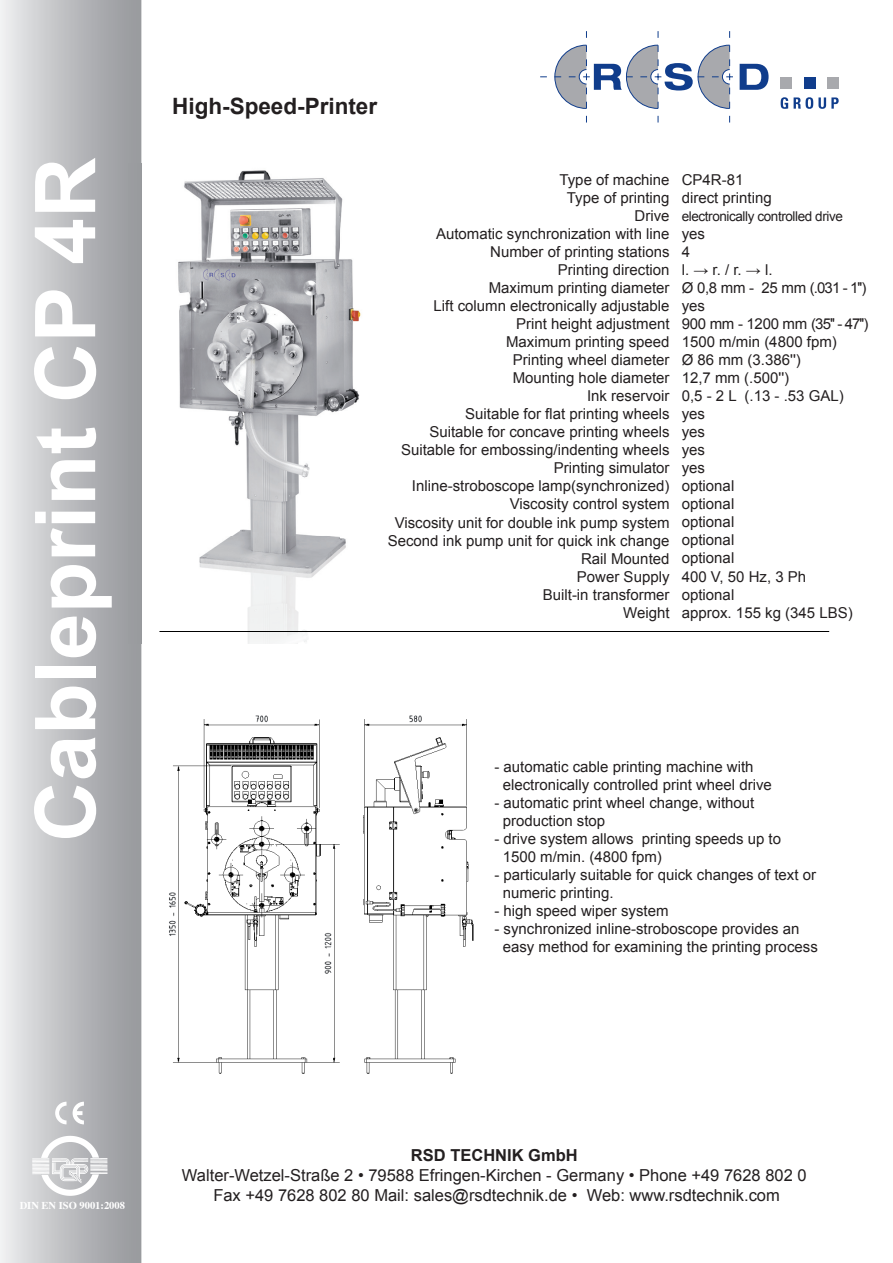
<style>
.page{position:relative;width:893px;height:1263px;background:#fff}
.page>*{position:absolute;margin:0;border:0;box-sizing:border-box;transform-origin:0 0}
.t1{font:700 84px "Arial";color:#fff}
.t2{font:700 22.5px "Arial";color:#231f20}
.t3{font:16.5px/19.8px "Arial";color:#231f20;text-align:center}
.t4{font:700 16.5px "Arial";color:#231f20}
.t5{font:15px/18px "Arial";color:#231f20}
.t6{font:13.5px "Arial";letter-spacing:-.03em;color:#231f20}
.t7{font:700 10.5px "Times";color:#fff}
</style>
<div class="page">
<img style="left:141px;top:163px;width:220px;height:480px">
<svg style="left:0;top:0;width:141px;height:1263px;background:#bebfc2"></svg>
<hr style="left:159px;top:631px;width:670px;height:1px;background:#000">
<img style="left:169px;top:715px;width:305px;height:359px">
<svg style="left:781px;top:97px;width:7px;height:12px"></svg>
<svg style="left:794px;top:97px;width:45px;height:12px"></svg>
<svg style="left:740px;top:64px;width:29px;height:26px"></svg>
<svg style="left:554px;top:45px;width:179px;height:64px"></svg>
<div style="left:780px;top:77px;width:12px;height:11px;background:#a8a9ad"></div>
<div style="left:804px;top:77px;width:11px;height:11px;background:#103d8c"></div>
<div style="left:827px;top:77px;width:12px;height:11px;background:#a8a9ad"></div>
<svg style="left:32px;top:1136px;width:75px;height:60px"></svg>
<svg style="left:55px;top:1102px;width:12px;height:22px"></svg>
<svg style="left:73px;top:1102px;width:11px;height:22px"></svg>
<h1 class="t1" style="left:10px;top:842px;width:686px;rotate:-90deg">Cableprint CP 4R</h1>
<h2 class="t2" style="left:172px;top:91px;width:207px">High-Speed-Printer</h2>
<p class="t5" style="left:388px;top:171px;width:283px;text-align:right">Type of machine<br>Type of printing<br>Drive<br>Automatic synchronization with line<br>Number of printing stations<br>Printing direction<br>Maximum printing diameter<br>Lift column electronically adjustable<br>Print height adjustment<br>Maximum printing speed<br>Printing wheel diameter<br>Mounting hole diameter<br>Ink reservoir<br>Suitable for flat printing wheels<br>Suitable for concave printing wheels<br>Suitable for embossing/indenting wheels<br>Printing simulator<br>Inline-stroboscope lamp(synchronized)<br>Viscosity control system<br>Viscosity unit for double ink pump system<br>Second ink pump unit for quick ink change<br>Rail Mounted<br>Power Supply<br>Built-in transformer<br>Weight</p>
<p class="t5" style="left:682px;top:171px;width:92px">CP4R-81 direct printing</p>
<p class="t6" style="left:682px;top:208px;width:163px">electronically controlled drive</p>
<p class="t5" style="left:682px;top:225px;width:188px">yes<br>4<br>l. → r. / r. → l.<br>Ø 0,8 mm - 25 mm (.031 - 1'') yes<br>900 mm - 1200 mm (35'' - 47'')<br>1500 m/min (4800 fpm)<br>Ø 86 mm (3.386'')<br>12,7 mm (.500'')<br>0,5 - 2 L (.13 - .53 GAL) yes<br>yes<br>yes<br>yes<br>optional<br>optional<br>optional<br>optional<br>optional<br>400 V, 50 Hz, 3 Ph<br>optional<br>approx. 155 kg (345 LBS)</p>
<p class="t5" style="left:503px;top:758px;width:271px;text-indent:-8px">- automatic cable printing machine with electronically controlled print wheel drive</p>
<p class="t5" style="left:503px;top:794px;width:253px;text-indent:-8px">- automatic print wheel change, without production stop</p>
<p class="t5" style="left:503px;top:830px;width:280px;text-indent:-8px">- drive system allows printing speeds up to<br>1500 m/min. (4800 fpm)</p>
<p class="t5" style="left:503px;top:866px;width:315px;text-indent:-8px">- particularly suitable for quick changes of text or numeric printing.</p>
<p class="t5" style="left:494px;top:902px;width:176px">- high speed wiper system</p>
<p class="t5" style="left:503px;top:920px;width:317px;text-indent:-8px">- synchronized inline-stroboscope provides an easy method for examining the printing process</p>
<p class="t7" style="left:20px;top:1198px;width:107px">DIN EN ISO 9001:2008</p>
<p class="t4" style="left:411px;top:1144px;width:168px">RSD TECHNIK GmbH</p>
<p class="t3" style="left:182px;top:1165px;width:626px">Walter-Wetzel-Straße 2 • 79588 Efringen-Kirchen - Germany • Phone +49 7628 802 0<br>Fax +49 7628 802 80 Mail: sales@rsdtechnik.de • Web: www.rsdtechnik.com</p>
</div>
